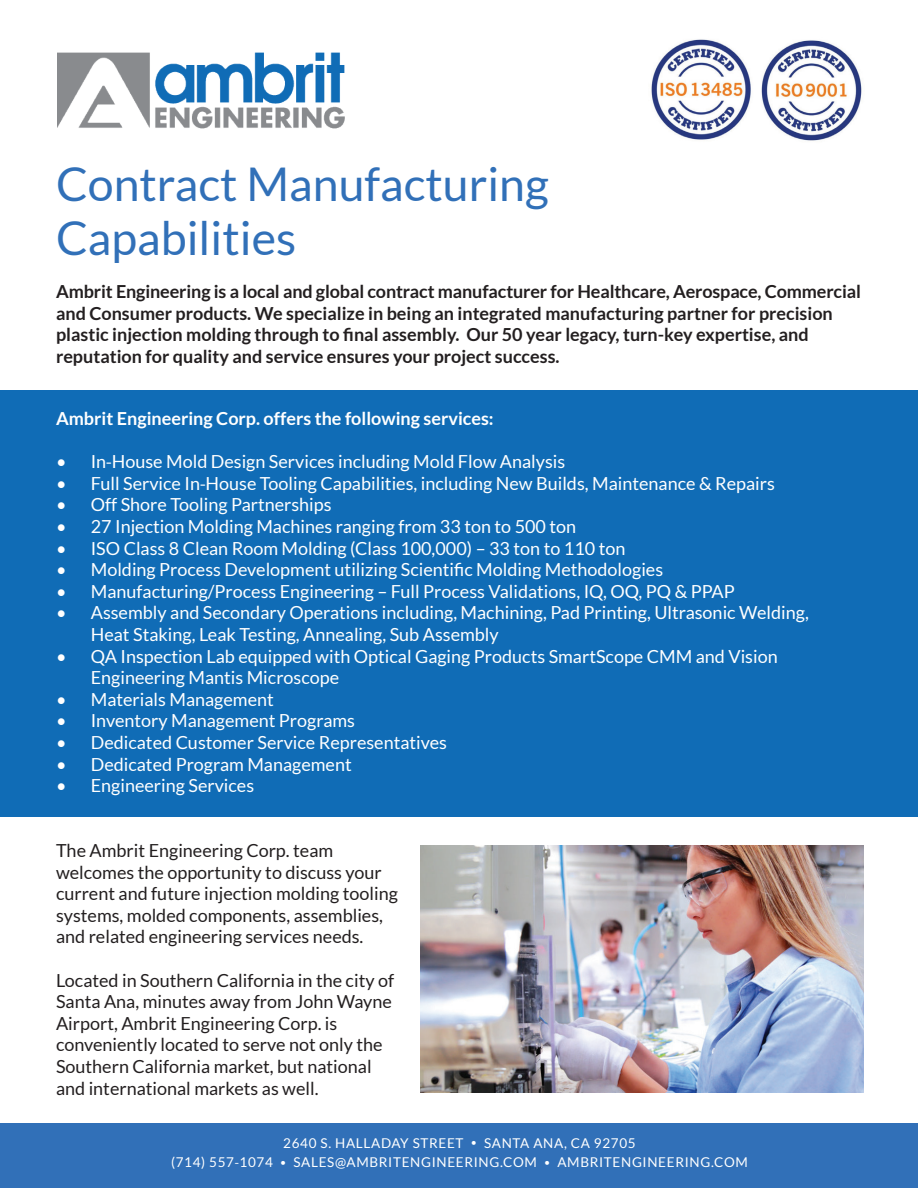
<style>
.page{position:relative;width:918px;height:1188px;background:#fff}
.page>*{position:absolute;margin:0;border:0;box-sizing:border-box;transform-origin:0 0}
.t1{font:46.5px/54px "Lato";color:#3170b8}
.t2{font:18px/21.6px "Lato";color:#fff}
.t3{font:18px/21.6px "Lato";color:#231f20}
.t4{font:700 18px/21.6px "Lato";color:#231f20}
.t5{font:700 18px "Lato";color:#fff}
.t6{font:13.5px/19.5px "Lato";letter-spacing:.05em;color:#fff;text-align:center}
.s1{font-family:"Myriad Pro"}
.s2{font-size:10.5px}
</style>
<div class="page">
<div style="left:0;top:1124px;width:918px;height:64px;background:#3170b8"></div>
<div style="left:0;top:391px;width:918px;height:426px;background:#106cb6"></div>
<img style="left:57px;top:52px;width:288px;height:76px">
<img style="left:651px;top:39px;width:100px;height:101px">
<img style="left:761px;top:40px;width:101px;height:101px">
<img style="left:420px;top:846px;width:443px;height:246px">
<h1 class="t1" style="left:56px;top:157px;width:494px">Contract Manufacturing<br>Capabilities</h1>
<p class="t4" style="left:56px;top:281px;width:806px">Ambrit Engineering is a local and global contract manufacturer for Healthcare, Aerospace, Commercial and Consumer products. We specialize in being an integrated manufacturing partner for precision plastic injection molding through to final assembly. Our 50 year legacy, turn-key expertise, and reputation for quality and service ensures your project success.</p>
<p class="t5" style="left:56px;top:408px;width:439px">Ambrit Engineering Corp. offers the following services:</p>
<p class="t2" style="left:56px;top:451px;width:511px">• In<span class="s1">‐</span>House Mold Design Services including Mold Flow Analysis</p>
<p class="t2" style="left:56px;top:472px;width:720px">• Full Service In<span class="s1">‐</span>House Tooling Capabilities, including New Builds, Maintenance &amp; Repairs</p>
<p class="t2" style="left:56px;top:494px;width:277px">• Off Shore Tooling Partnerships</p>
<p class="t2" style="left:56px;top:516px;width:522px">• 27 Injection Molding Machines ranging from 33 ton to 500 ton</p>
<p class="t2" style="left:56px;top:537px;width:571px">• ISO Class 8 Clean Room Molding (Class 100,000) – 33 ton to 110 ton</p>
<p class="t2" style="left:56px;top:559px;width:609px">• Molding Process Development utilizing Scientific Molding Methodologies</p>
<p class="t2" style="left:56px;top:580px;width:680px">• Manufacturing/Process Engineering – Full Process Validations, IQ, OQ, PQ &amp; PPAP</p>
<p class="t2" style="left:91px;top:602px;width:720px;text-indent:-35px">• Assembly and Secondary Operations including, Machining, Pad Printing, Ultrasonic Welding,<br>Heat Staking, Leak Testing, Annealing, Sub Assembly</p>
<p class="t2" style="left:91px;top:645px;width:688px;text-indent:-35px">• QA Inspection Lab equipped with Optical Gaging Products SmartScope CMM and Vision<br>Engineering Mantis Microscope</p>
<p class="t2" style="left:56px;top:688px;width:219px">• Materials Management</p>
<p class="t2" style="left:56px;top:710px;width:301px">• Inventory Management Programs</p>
<p class="t2" style="left:56px;top:732px;width:393px">• Dedicated Customer Service Representatives</p>
<p class="t2" style="left:56px;top:753px;width:297px">• Dedicated Program Management</p>
<p class="t2" style="left:56px;top:775px;width:200px">• Engineering Services</p>
<p class="t3" style="left:56px;top:840px;width:343px">The Ambrit Engineering Corp. team welcomes the opportunity to discuss your current and future injection molding tooling systems, molded components, assemblies, and related engineering services needs.</p>
<p class="t3" style="left:56px;top:969px;width:340px">Located in Southern California in the city of Santa Ana, minutes away from John Wayne Airport, Ambrit Engineering Corp. is conveniently located to serve not only the Southern California market, but national and international markets as well.</p>
<p class="t6" style="left:171px;top:1133px;width:578px">2640 S. HALLADAY STREET <span class="s2">•</span> SANTA ANA, CA 92705<br>(714) 557<span class="s1">‐</span>1074 <span class="s2">•</span> SALES@AMBRITENGINEERING.COM <span class="s2">•</span> AMBRITENGINEERING.COM</p>
</div>
